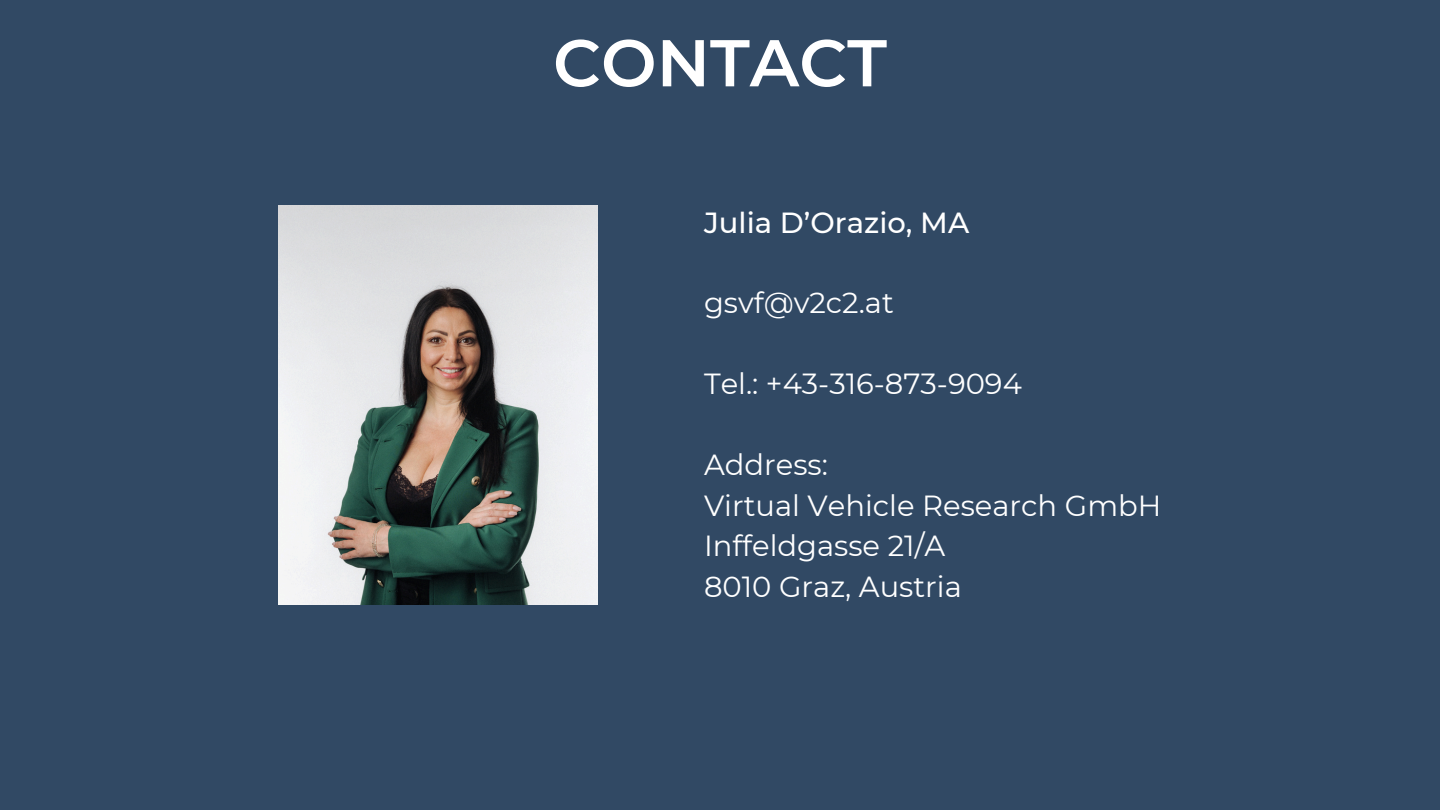
<style>
.page{position:relative;width:1440px;height:810px;background:#314964}
.page>*{position:absolute;margin:0;border:0;box-sizing:border-box;transform-origin:0 0}
.t1{font:600 66px "Montserrat";color:#fff}
.t2{font:29px "Montserrat";color:#fff}
.t3{font:500 29px "Montserrat";color:#fff}
</style>
<div class="page">
<img style="left:279px;top:206px;width:318px;height:399px">
<h1 class="t1" style="left:553px;top:22px;width:335px">CONTACT</h1>
<h2 class="t3" style="left:704px;top:204px;width:267px">Julia D’Orazio, MA</h2>
<p class="t2" style="left:704px;top:285px;width:191px">gsvf@v2c2.at</p>
<p class="t2" style="left:704px;top:366px;width:319px">Tel.: +43-316-873-9094</p>
<p class="t2" style="left:704px;top:447px;width:125px">Address:</p>
<p class="t2" style="left:704px;top:488px;width:459px">Virtual Vehicle Research GmbH</p>
<p class="t2" style="left:704px;top:528px;width:243px">Inffeldgasse 21/A</p>
<p class="t2" style="left:704px;top:569px;width:259px">8010 Graz, Austria</p>
</div>
